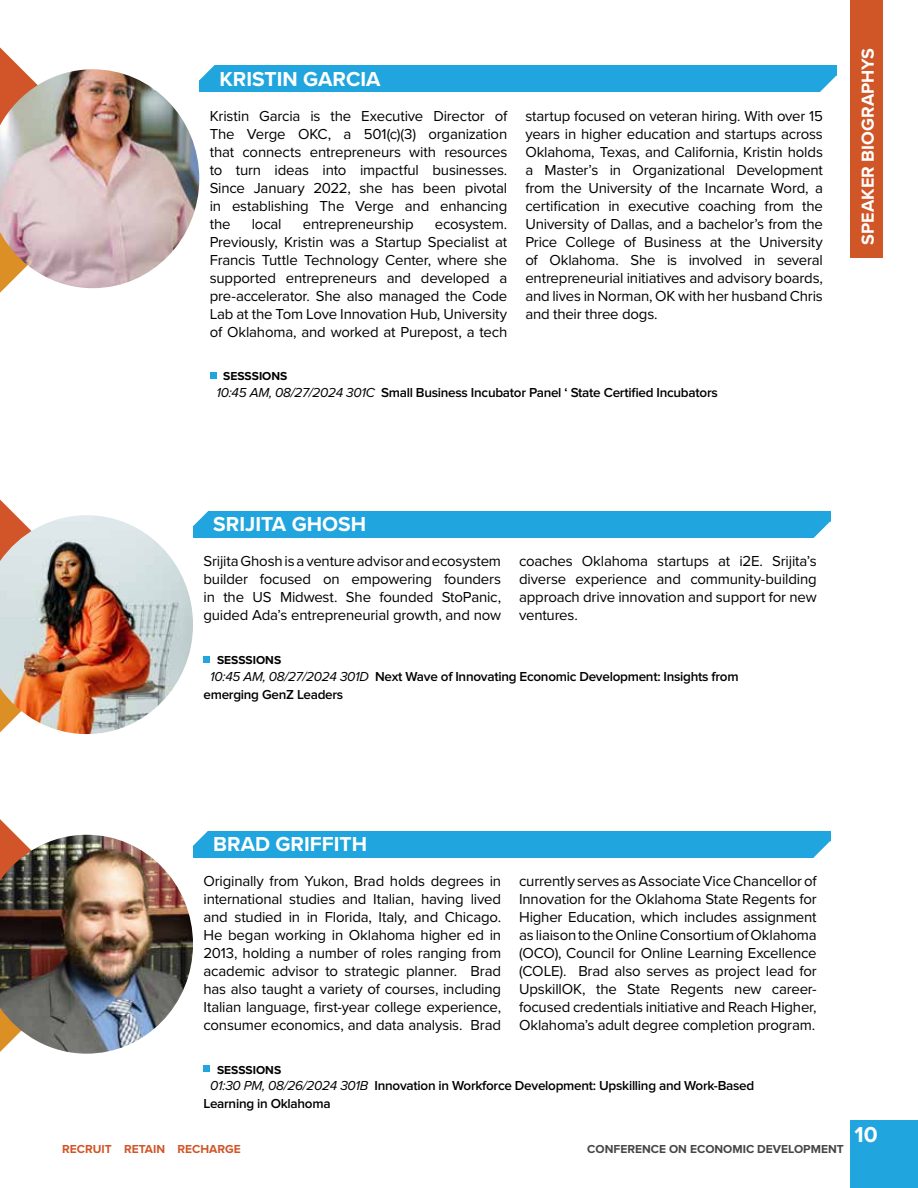
<style>
.page{position:relative;width:918px;height:1188px;background:#fff}
.page>*{position:absolute;margin:0;border:0;box-sizing:border-box;transform-origin:0 0}
.t1{font:700 22.5px "Proxima Nova";color:#fff}
.t2{font:700 21px "Proxima Nova";color:#fff}
.t3{font:700 18px "Proxima Nova";color:#fff}
.t4{font:15px/18px "Proxima Nova";letter-spacing:-.015em;color:#000;text-align:justify}
.t5{font:600 13.5px/18px "Proxima Nova";letter-spacing:-.02em;color:#000}
.t6{font:700 12px "Proxima Nova";color:#464547}
.t7{font:700 12px "Proxima Nova";color:#000}
.t8{font:700 12px "Proxima Nova";color:#d05527}
.s1{font-weight:400;font-style:italic}
</style>
<div class="page">
<div style="left:210px;top:372px;width:6px;height:7px;background:#20a5de"></div>
<svg style="left:0;top:47px;width:22px;height:246px"></svg>
<div style="left:199px;top:65px;width:637px;height:27px;background:#20a5de"></div>
<svg style="left:820px;top:75px;width:17px;height:17px"></svg>
<svg style="left:199px;top:65px;width:16px;height:15px"></svg>
<img style="left:0;top:69px;width:199px;height:219px">
<div style="left:204px;top:656px;width:6px;height:7px;background:#20a5de"></div>
<svg style="left:0;top:500px;width:16px;height:15px"></svg>
<div style="left:193px;top:511px;width:637px;height:27px;background:#20a5de"></div>
<svg style="left:814px;top:521px;width:17px;height:17px"></svg>
<svg style="left:193px;top:511px;width:15px;height:15px"></svg>
<img style="left:0;top:515px;width:193px;height:219px">
<div style="left:204px;top:1065px;width:6px;height:7px;background:#20a5de"></div>
<svg style="left:0;top:819px;width:16px;height:16px"></svg>
<div style="left:193px;top:831px;width:637px;height:27px;background:#20a5de"></div>
<svg style="left:814px;top:841px;width:17px;height:17px"></svg>
<svg style="left:193px;top:831px;width:15px;height:15px"></svg>
<img style="left:0;top:835px;width:193px;height:219px">
<div style="left:850px;top:1120px;width:68px;height:68px;background:#20a5de"></div>
<div style="left:850px;top:0;width:33px;height:258px;background:#d05527"></div>
<h2 class="t2" style="left:220px;top:63px;width:163px">KRISTIN GARCIA</h2>
<p class="t4" style="left:210px;top:106px;width:299px">Kristin Garcia is the Executive Director of The Verge OKC, a 501(c)(3) organization that connects entrepreneurs with resources to turn ideas into impactful businesses.<br>Since January 2022, she has been pivotal in establishing The Verge and enhancing the</p>
<p class="t4" style="left:252px;top:214px;width:31px">local</p>
<p class="t4" style="left:303px;top:214px;width:112px">entrepreneurship</p>
<p class="t4" style="left:210px;top:214px;width:299px;text-indent:225px">ecosystem.<br>Previously, Kristin was a Startup Specialist at Francis Tuttle Technology Center, where she supported entrepreneurs and developed a pre-accelerator. She also managed the Code Lab at the Tom Love Innovation Hub, University of Oklahoma, and worked at Purepost, a tech</p>
<p class="t7" style="left:223px;top:367px;width:66px">SESSSIONS</p>
<p class="t4" style="left:525px;top:106px;width:299px">startup focused on veteran hiring. With over 15 years in higher education and startups across Oklahoma, Texas, and California, Kristin holds a Master’s in Organizational Development from the University of the Incarnate Word, a certification in executive coaching from the University of Dallas, and a bachelor’s from the Price College of Business at the University of Oklahoma. She is involved in several entrepreneurial initiatives and advisory boards, and lives in Norman, OK with her husband Chris and their three dogs.</p>
<p class="t5" style="left:216px;top:383px;width:503px"><span class="s1">10:45 AM, 08/27/2024 301C</span> Small Business Incubator Panel ‘ State Certified Incubators</p>
<p class="t3" style="left:854px;top:245px;width:198px;rotate:-90deg">SPEAKER BIOGRAPHYS</p>
<h2 class="t2" style="left:213px;top:509px;width:154px">SRIJITA GHOSH</h2>
<p class="t4" style="left:204px;top:552px;width:299px">Srijita Ghosh is a venture advisor and ecosystem builder focused on empowering founders in the US Midwest. She founded StoPanic, guided Ada’s entrepreneurial growth, and now</p>
<p class="t4" style="left:519px;top:552px;width:299px">coaches Oklahoma startups at i2E. Srijita’s diverse experience and community-building approach drive innovation and support for new ventures.</p>
<p class="t7" style="left:217px;top:651px;width:66px">SESSSIONS</p>
<p class="t5" style="left:204px;top:668px;width:537px;text-indent:7px"><span class="s1">10:45 AM, 08/27/2024 301D</span> Next Wave of Innovating Economic Development: Insights from emerging GenZ Leaders</p>
<h2 class="t2" style="left:213px;top:828px;width:155px">BRAD GRIFFITH</h2>
<p class="t4" style="left:204px;top:871px;width:299px">Originally from Yukon, Brad holds degrees in international studies and Italian, having lived and studied in in Florida, Italy, and Chicago.<br>He began working in Oklahoma higher ed in 2013, holding a number of roles ranging from academic advisor to strategic planner. Brad has also taught a variety of courses, including Italian language, first-year college experience, consumer economics, and data analysis. Brad</p>
<p class="t4" style="left:519px;top:871px;width:299px">currently serves as Associate Vice Chancellor of Innovation for the Oklahoma State Regents for Higher Education, which includes assignment as liaison to the Online Consortium of Oklahoma (OCO), Council for Online Learning Excellence (COLE). Brad also serves as project lead for UpskillOK, the State Regents new career&shy;focused credentials initiative and Reach Higher, Oklahoma’s adult degree completion program.</p>
<p class="t7" style="left:217px;top:1061px;width:66px">SESSSIONS</p>
<p class="t5" style="left:204px;top:1077px;width:552px;text-indent:7px"><span class="s1">01:30 PM, 08/26/2024 301B</span> Innovation in Workforce Development: Upskilling and Work-Based<br>Learning in Oklahoma</p>
<p class="t8" style="left:62px;top:1140px;width:180px">RECRUIT RETAIN RECHARGE</p>
<p class="t6" style="left:587px;top:1140px;width:258px">CONFERENCE ON ECONOMIC DEVELOPMENT</p>
<h1 class="t1" style="left:855px;top:1118px;width:25px">10</h1>
</div>
